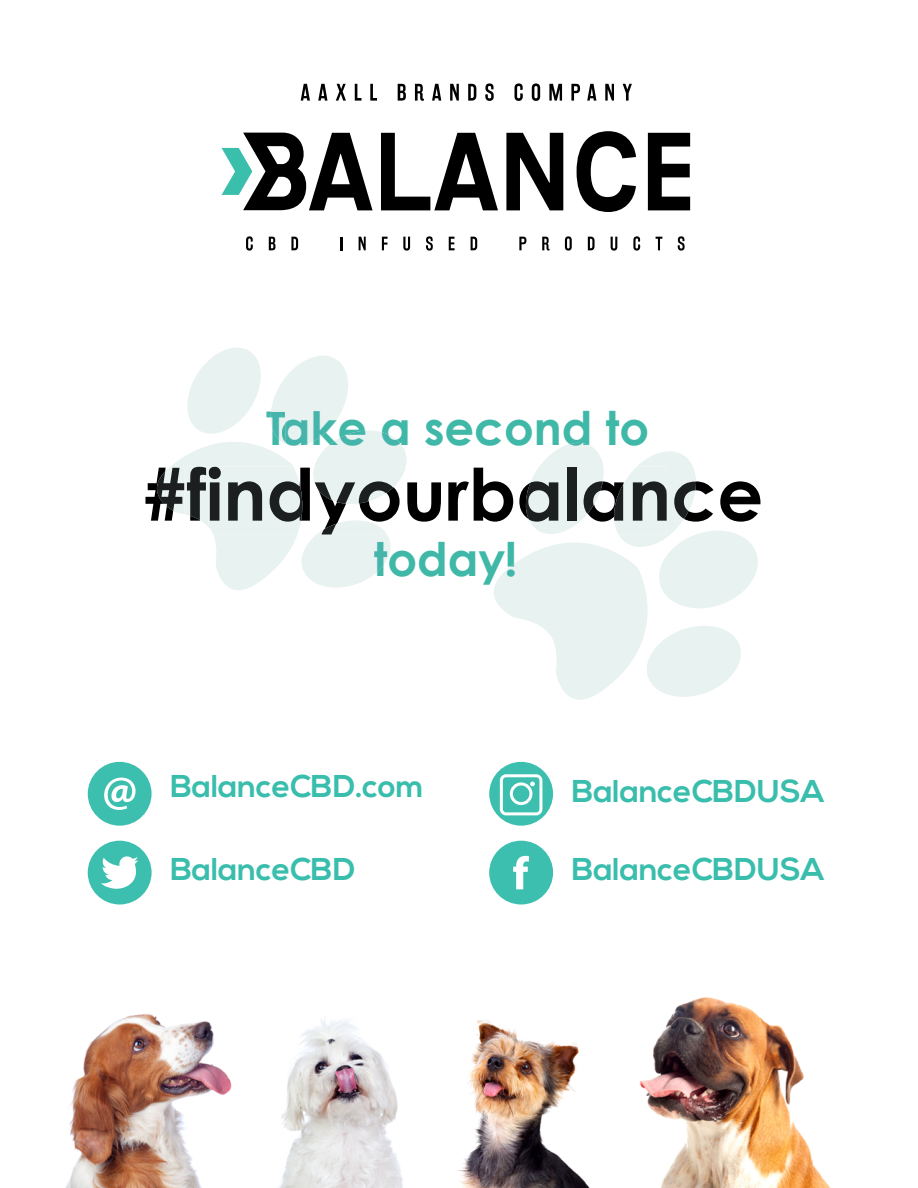
<style>
.page{position:relative;width:918px;height:1188px;background:#fff}
.page>*{position:absolute;margin:0;border:0;box-sizing:border-box;transform-origin:0 0}
.t1{font:700 72px "Century Gothic";color:#1c1f1f}
.t2{font:700 46.5px "Century Gothic";color:#40b8a8}
.t3{font:700 46.5px "Century Gothic";color:#45b5ab}
.t4{font:700 31.5px "Nexa";color:#39bdac}
.s1{color:#45b5ab}
.s2{color:#000}
.s3{color:#40b8a8}
</style>
<div class="page">
<svg style="left:222px;top:133px;width:151px;height:77px"></svg>
<svg style="left:381px;top:133px;width:117px;height:77px"></svg>
<svg style="left:506px;top:133px;width:57px;height:77px"></svg>
<svg style="left:577px;top:131px;width:59px;height:81px"></svg>
<svg style="left:648px;top:133px;width:42px;height:77px"></svg>
<svg style="left:246px;top:236px;width:7px;height:15px"></svg>
<svg style="left:269px;top:237px;width:6px;height:13px"></svg>
<svg style="left:291px;top:237px;width:7px;height:13px"></svg>
<svg style="left:340px;top:237px;width:2px;height:13px"></svg>
<svg style="left:359px;top:237px;width:7px;height:13px"></svg>
<svg style="left:382px;top:237px;width:6px;height:13px"></svg>
<svg style="left:403px;top:237px;width:7px;height:14px"></svg>
<svg style="left:426px;top:236px;width:7px;height:15px"></svg>
<svg style="left:449px;top:237px;width:6px;height:13px"></svg>
<svg style="left:471px;top:237px;width:6px;height:13px"></svg>
<svg style="left:519px;top:237px;width:7px;height:13px"></svg>
<svg style="left:542px;top:237px;width:8px;height:14px"></svg>
<svg style="left:565px;top:236px;width:7px;height:15px"></svg>
<svg style="left:588px;top:237px;width:7px;height:13px"></svg>
<svg style="left:611px;top:237px;width:6px;height:14px"></svg>
<svg style="left:633px;top:236px;width:7px;height:15px"></svg>
<svg style="left:656px;top:237px;width:6px;height:13px"></svg>
<svg style="left:678px;top:236px;width:7px;height:15px"></svg>
<svg style="left:301px;top:84px;width:9px;height:17px"></svg>
<svg style="left:318px;top:84px;width:9px;height:17px"></svg>
<svg style="left:336px;top:84px;width:10px;height:17px"></svg>
<svg style="left:355px;top:84px;width:6px;height:17px"></svg>
<svg style="left:370px;top:84px;width:7px;height:17px"></svg>
<svg style="left:398px;top:84px;width:8px;height:17px"></svg>
<svg style="left:415px;top:84px;width:9px;height:17px"></svg>
<svg style="left:432px;top:84px;width:9px;height:17px"></svg>
<svg style="left:450px;top:84px;width:9px;height:17px"></svg>
<svg style="left:468px;top:84px;width:8px;height:17px"></svg>
<svg style="left:485px;top:83px;width:9px;height:18px"></svg>
<svg style="left:514px;top:83px;width:9px;height:18px"></svg>
<svg style="left:532px;top:83px;width:8px;height:18px"></svg>
<svg style="left:549px;top:84px;width:13px;height:17px"></svg>
<svg style="left:571px;top:84px;width:9px;height:17px"></svg>
<svg style="left:587px;top:84px;width:9px;height:17px"></svg>
<svg style="left:605px;top:84px;width:9px;height:17px"></svg>
<svg style="left:623px;top:84px;width:9px;height:17px"></svg>
<svg style="left:157px;top:348px;width:250px;height:242px"></svg>
<svg style="left:494px;top:443px;width:264px;height:257px"></svg>
<img style="left:65px;top:875px;width:766px;height:313px">
<div style="left:88px;top:762px;width:64px;height:64px;background:#3dbfb0;border-radius:50%"></div>
<svg style="left:104px;top:778px;width:32px;height:32px"></svg>
<div style="left:489px;top:841px;width:64px;height:63px;background:#3dbfb0;border-radius:50%"></div>
<svg style="left:513px;top:856px;width:16px;height:33px"></svg>
<div style="left:88px;top:841px;width:64px;height:63px;background:#3dbfb0;border-radius:50%"></div>
<svg style="left:101px;top:856px;width:37px;height:33px"></svg>
<div style="left:489px;top:762px;width:64px;height:64px;background:#3dbfb0;border-radius:50%"></div>
<div style="left:500px;top:774px;width:42px;height:41px;border:3px solid #fff;border-radius:5px"></div>
<svg style="left:530px;top:782px;width:5px;height:4px"></svg>
<div style="left:510px;top:782px;width:22px;height:23px;border:3px solid #fff;border-radius:50%"></div>
<h2 class="t2" style="left:266px;top:393px;width:384px"><span class="s1">Take a</span> secon to</h2>
<h2 class="t3" style="left:562px;top:393px;width:32px">d</h2>
<h1 class="t1" style="left:143px;top:440px;width:621px">#findyo<span class="s2">urb</span>alanc<span class="s2">e</span></h1>
<h2 class="t3" style="left:373px;top:524px;width:146px">to<span class="s3">da</span>y!</h2>
<p class="t4" style="left:170px;top:768px;width:255px">BalanceCBD.com</p>
<p class="t4" style="left:572px;top:773px;width:254px">BalanceCBDUSA</p>
<p class="t4" style="left:170px;top:851px;width:186px">BalanceCBD</p>
<p class="t4" style="left:572px;top:851px;width:254px">BalanceCBDUSA</p>
</div>
